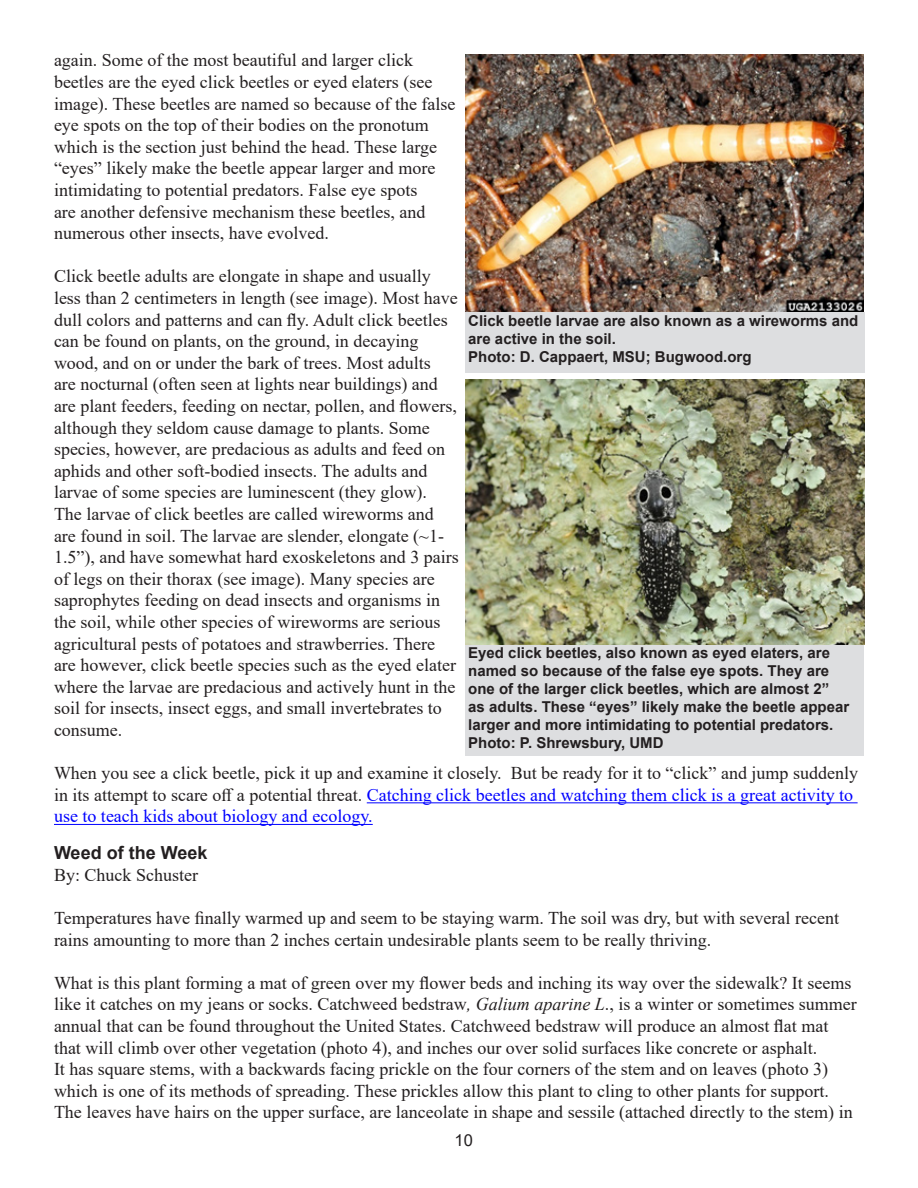
<style>
.page{position:relative;width:918px;height:1188px;background:#fff}
.page>*{position:absolute;margin:0;border:0;box-sizing:border-box;transform-origin:0 0}
.t1{font:18px/21.6px "Times New Roman";color:#231f20}
.Headline{font:700 18px "Arial";color:#231f20}
.t2{font:16.5px "Arial";color:#231f20}
.Photo_credit{font:700 15px/18px "Arial";color:#231f20}
.s1{color:#00f}
.s2{font-style:italic}
</style>
<div class="page">
<div style="left:465px;top:644px;width:399px;height:112px;background:#dddee0"></div>
<img style="left:466px;top:380px;width:399px;height:264px">
<hr style="left:367px;top:802px;width:491px;height:1px;background:#00f">
<hr style="left:54px;top:824px;width:319px;height:1px;background:#00f">
<img style="left:465px;top:54px;width:399px;height:258px">
<div style="left:465px;top:312px;width:400px;height:61px;background:#dddee0"></div>
<p class="t1" style="left:54px;top:49px;width:403px">again. Some of the most beautiful and larger click beetles are the eyed click beetles or eyed elaters (see image). These beetles are named so because of the false eye spots on the top of their bodies on the pronotum which is the section just behind the head. These large “eyes” likely make the beetle appear larger and more intimidating to potential predators. False eye spots<br>are another defensive mechanism these beetles, and numerous other insects, have evolved.</p>
<p class="t1" style="left:54px;top:265px;width:406px">Click beetle adults are elongate in shape and usually less than 2 centimeters in length (see image). Most have dull colors and patterns and can fly. Adult click beetles can be found on plants, on the ground, in decaying wood, and on or under the bark of trees. Most adults<br>are nocturnal (often seen at lights near buildings) and are plant feeders, feeding on nectar, pollen, and flowers, although they seldom cause damage to plants. Some species, however, are predacious as adults and feed on aphids and other soft-bodied insects. The adults and larvae of some species are luminescent (they glow).<br>The larvae of click beetles are called wireworms and are found in soil. The larvae are slender, elongate (~1- 1.5”), and have somewhat hard exoskeletons and 3 pairs of legs on their thorax (see image). Many species are saprophytes feeding on dead insects and organisms in the soil, while other species of wireworms are serious agricultural pests of potatoes and strawberries. There are however, click beetle species such as the eyed elater where the larvae are predacious and actively hunt in the soil for insects, insect eggs, and small invertebrates to consume.</p>
<p class="t1" style="left:54px;top:762px;width:806px">When you see a click beetle, pick it up and examine it closely. But be ready for it to “click” and jump suddenly in its attempt to scare off a potential threat. <span class="s1">Catching click beetles and watching them click is a great activity to use to teach kids about biology and ecology.</span></p>
<p class="Photo_credit" style="left:468px;top:312px;width:392px">Click beetle larvae are also known as a wireworms and are active in the soil.</p>
<p class="Photo_credit" style="left:468px;top:348px;width:285px">Photo: D. Cappaert, MSU; Bugwood.org</p>
<p class="Photo_credit" style="left:468px;top:644px;width:383px">Eyed click beetles, also known as eyed elaters, are named so because of the false eye spots. They are one of the larger click beetles, which are almost 2” as adults. These “eyes” likely make the beetle appear larger and more intimidating to potential predators.</p>
<p class="Photo_credit" style="left:468px;top:734px;width:197px">Photo: P. Shrewsbury, UMD</p>
<p class="Headline" style="left:54px;top:840px;width:155px">Weed of the Week</p>
<p class="t1" style="left:54px;top:863px;width:145px">By: Chuck Schuster</p>
<p class="t1" style="left:54px;top:907px;width:787px">Temperatures have finally warmed up and seem to be staying warm. The soil was dry, but with several recent rains amounting to more than 2 inches certain undesirable plants seem to be really thriving.</p>
<p class="t1" style="left:54px;top:971px;width:804px">What is this plant forming a mat of green over my flower beds and inching its way over the sidewalk? It seems like it catches on my jeans or socks. Catchweed bedstraw<span class="s2">, Galium aparine L</span>., is a winter or sometimes summer annual that can be found throughout the United States. Catchweed bedstraw will produce an almost flat mat that will climb over other vegetation (photo 4), and inches our over solid surfaces like concrete or asphalt.<br>It has square stems, with a backwards facing prickle on the four corners of the stem and on leaves (photo 3) which is one of its methods of spreading. These prickles allow this plant to cling to other plants for support.<br>The leaves have hairs on the upper surface, are lanceolate in shape and sessile (attached directly to the stem) in</p>
<p class="t2" style="left:455px;top:1129px;width:20px">10</p>
</div>
